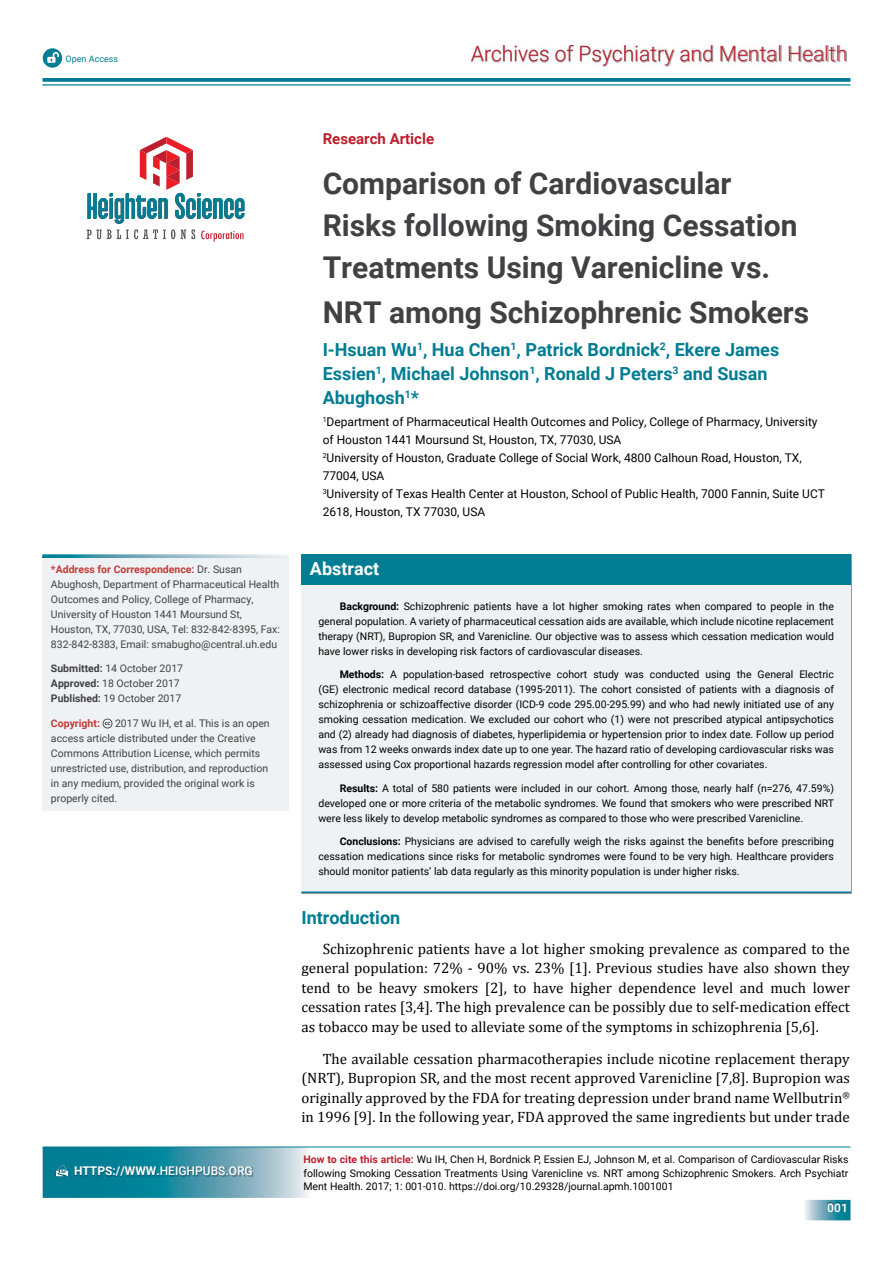
<style>
.page{position:relative;width:893px;height:1263px;background:#fff}
.page>*{position:absolute;margin:0;border:0;box-sizing:border-box;transform-origin:0 0}
.t1{font:700 30px/42px "Roboto";color:#414042}
.t2{font:300 21px "Roboto";color:#be1e2d}
.t3{font:700 18px/24px "Roboto";color:#007d93}
.t4{font:700 18px "Roboto";color:#fff}
.t5{font:15px/19.5px "Cambria";color:#000;text-align:justify}
.t6{font:700 15px "Roboto";color:#be1e2d}
.t7{font:12px/18px "Roboto";color:#000}
.t8{font:500 12px "Roboto";color:#fff}
.t9{font:700 12px "Roboto";color:#fff}
.t10{font:10.5px/15px "Roboto";color:#000;text-align:justify}
.t11{font:10.5px/15px "Roboto";color:#414042}
.t12{font:700 10.5px "Roboto";color:#c33b39}
.t13{font:9px "Roboto";color:#007d93}
.s1{font-weight:700;color:#c33b39}
.s2{font-weight:700}
.s3{font-weight:700;color:#be1e2d}
</style>
<div class="page">
<img style="left:471px;top:45px;width:376px;height:21px">
<svg style="left:42px;top:78px;width:808px;height:4px;background:#0f8499"></svg>
<hr style="left:42px;top:84px;width:808px;height:2px;background:#007d93">
<svg style="left:87px;top:137px;width:157px;height:105px"></svg>
<svg style="left:43px;top:48px;width:19px;height:20px"></svg>
<hr style="left:42px;top:1147px;width:808px;height:1px;background:#007d93">
<svg style="left:43px;top:1147px;width:267px;height:51px;background:#4298aa"></svg>
<svg style="left:805px;top:1200px;width:45px;height:20px"></svg>
<img style="left:828px;top:1203px;width:18px;height:9px">
<div style="left:301px;top:554px;width:550px;height:31px;background:#007d93"></div>
<div style="left:301px;top:585px;width:550px;height:307px;background:#eff2f4"></div>
<hr style="left:301px;top:891px;width:550px;height:2px;background:#007d93">
<div style="left:42px;top:557px;width:247px;height:253px;background:#eff2f4"></div>
<svg style="left:103px;top:719px;width:9px;height:9px"></svg>
<svg style="left:42px;top:554px;width:247px;height:3px"></svg>
<svg style="left:42px;top:557px;width:239px;height:1px"></svg>
<p class="t13" style="left:66px;top:53px;width:54px">Open Access</p>
<h2 class="t2" style="left:471px;top:42px;width:378px">Archives of Psychiatry and Mental Health</h2>
<p class="t11" style="left:51px;top:562px;width:231px"><span class="s1">*Address for Correspondence:</span> Dr. Susan Abughosh, Department of Pharmaceutical Health Outcomes and Policy, College of Pharmacy, University of Houston 1441 Moursund St, Houston, TX, 77030, USA, Tel: 832-842-8395, Fax:<br>832-842-8383, Email: smabugho@central.uh.edu</p>
<p class="t11" style="left:51px;top:661px;width:134px"><span class="s2">Submitted:</span> 14 October 2017<br><span class="s2">Approved:</span> 18 October 2017<br><span class="s2">Published:</span> 19 October 2017</p>
<p class="t12" style="left:51px;top:717px;width:50px">Copyright:</p>
<p class="t11" style="left:51px;top:716px;width:220px;text-indent:64px">2017 Wu IH, et al. This is an open access article distributed under the Creative Commons Attribution License, which permits unrestricted use, distribution, and reproduction in any medium, provided the original work is properly cited.</p>
<p class="t8" style="left:74px;top:1164px;width:180px"><span class="s2">HTTPS://WWW.</span>HEIGHPUBS.ORG</p>
<h3 class="t6" style="left:323px;top:130px;width:113px">Research Article</h3>
<h1 class="t1" style="left:323px;top:163px;width:476px">Comparison of Cardiovascular<br>Risks following Smoking Cessation<br>Treatments Using Varenicline vs.</h1>
<h1 class="t1" style="left:323px;top:292px;width:488px">NRT among Schizophrenic Smokers</h1>
<h3 class="t3" style="left:323px;top:338px;width:458px">I-Hsuan Wu<sup>1</sup>, Hua Chen<sup>1</sup>, Patrick Bordnick<sup>2</sup>, Ekere James<br>Essien<sup>1</sup>, Michael Johnson<sup>1</sup>, Ronald J Peters<sup>3</sup> and Susan<br>Abughosh<sup>1</sup>*</h3>
<p class="t7" style="left:323px;top:413px;width:504px"><sup>1</sup>Department of Pharmaceutical Health Outcomes and Policy, College of Pharmacy, University of Houston 1441 Moursund St, Houston, TX, 77030, USA<br><sup>2</sup>University of Houston, Graduate College of Social Work, 4800 Calhoun Road, Houston, TX, 77004, USA<br><sup>3</sup>University of Texas Health Center at Houston, School of Public Health, 7000 Fannin, Suite UCT 2618, Houston, TX 77030, USA</p>
<h3 class="t4" style="left:310px;top:558px;width:71px">Abstract</h3>
<p class="t10" style="left:318px;top:599px;width:517px;text-indent:21px"><span class="s2">Background:</span> Schizophrenic patients have a lot higher smoking rates when compared to people in the general population. A variety of pharmaceutical cessation aids are available, which include nicotine replacement therapy (NRT), Bupropion SR, and Varenicline. Our objective was to assess which cessation medication would have lower risks in developing risk factors of cardiovascular diseases.</p>
<p class="t10" style="left:318px;top:667px;width:517px;text-indent:21px"><span class="s2">Methods:</span> A population-based retrospective cohort study was conducted using the General Electric (GE) electronic medical record database (1995-2011). The cohort consisted of patients with a diagnosis of schizophrenia or schizoaffective disorder (ICD-9 code 295.00-295.99) and who had newly initiated use of any smoking cessation medication. We excluded our cohort who (1) were not prescribed atypical antipsychotics and (2) already had diagnosis of diabetes, hyperlipidemia or hypertension prior to index date. Follow up period was from 12 weeks onwards index date up to one year. The hazard ratio of developing cardiovascular risks was assessed using Cox proportional hazards regression model after controlling for other covariates.</p>
<p class="t10" style="left:318px;top:781px;width:517px;text-indent:21px"><span class="s2">Results:</span> A total of 580 patients were included in our cohort. Among those, nearly half (n=276, 47.59%) developed one or more criteria of the metabolic syndromes. We found that smokers who were prescribed NRT were less likely to develop metabolic syndromes as compared to those who were prescribed Varenicline.</p>
<p class="t10" style="left:318px;top:834px;width:517px;text-indent:21px"><span class="s2">Conclusions:</span> Physicians are advised to carefully weigh the risks against the benefits before prescribing cessation medications since risks for metabolic syndromes were found to be very high. Healthcare providers should monitor patients’ lab data regularly as this minority population is under higher risks.</p>
<h3 class="t3" style="left:301px;top:905px;width:100px">Introduction</h3>
<p class="t5" style="left:301px;top:938px;width:550px;text-indent:21px">Schizophrenic patients have a lot higher smoking prevalence as compared to the general population: 72% - 90% vs. 23% [1]. Previous studies have also shown they tend to be heavy smokers [2], to have higher dependence level and much lower cessation rates [3,4]. The high prevalence can be possibly due to self-medication effect as tobacco may be used to alleviate some of the symptoms in schizophrenia [5,6].</p>
<p class="t5" style="left:301px;top:1049px;width:550px;text-indent:21px">The available cessation pharmacotherapies include nicotine replacement therapy (NRT), Bupropion SR, and the most recent approved Varenicline [7,8]. Bupropion was originally approved by the FDA for treating depression under brand name Wellbutrin<sup>® </sup>in 1996 [9]. In the following year, FDA approved the same ingredients but under trade</p>
<p class="t10" style="left:303px;top:1153px;width:546px;line-height:13.5px"><span class="s3">How to cite this article:</span> Wu IH, Chen H, Bordnick P, Essien EJ, Johnson M, et al. Comparison of Cardiovascular Risks following Smoking Cessation Treatments Using Varenicline vs. NRT among Schizophrenic Smokers. Arch Psychiatr Ment Health. 2017; 1: 001-010. https://doi.org/10.29328/journal.apmh.1001001</p>
<p class="t9" style="left:827px;top:1200px;width:22px">001</p>
</div>
